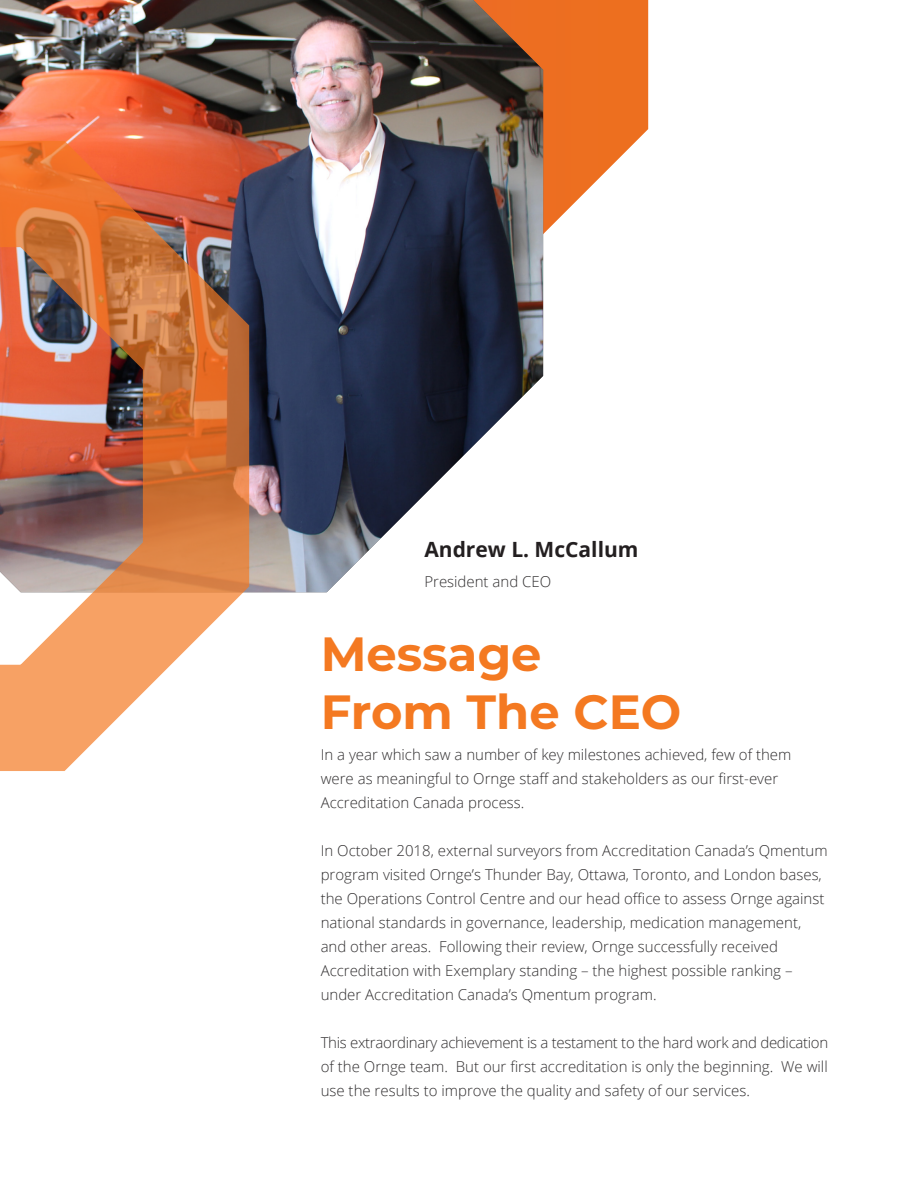
<style>
.page{position:relative;width:918px;height:1188px;background:#fff}
.page>*{position:absolute;margin:0;border:0;box-sizing:border-box;transform-origin:0 0}
.Headline{font:700 48px "Montserrat";color:#f47921}
.Name{font:700 21px "Open Sans";color:#231f20}
.body_text{font:300 15px/24px "Open Sans";color:#312f30}
</style>
<div class="page">
<svg style="left:543px;top:0;width:105px;height:274px"></svg>
<img style="left:0;top:0;width:543px;height:592px">
<img style="left:0;top:139px;width:251px;height:632px">
<p class="Name" style="left:424px;top:535px;width:216px">Andrew L. McCallum</p>
<p class="body_text" style="left:424px;top:569px;width:128px">President and CEO</p>
<p class="Headline" style="left:321px;top:620px;width:222px">Message</p>
<p class="Headline" style="left:321px;top:677px;width:362px">From The CEO</p>
<p class="body_text" style="left:321px;top:742px;width:472px">In a year which saw a number of key milestones achieved, few of them were as meaningful to Ornge staff and stakeholders as our first-ever<br>Accreditation Canada process.</p>
<p class="body_text" style="left:321px;top:838px;width:509px">In October 2018, external surveyors from Accreditation Canada’s Qmentum program visited Ornge’s Thunder Bay, Ottawa, Toronto, and London bases, the Operations Control Centre and our head office to assess Ornge against national standards in governance, leadership, medication management, and other areas. Following their review, Ornge successfully received Accreditation with Exemplary standing – the highest possible ranking – under Accreditation Canada’s Qmentum program.</p>
<p class="body_text" style="left:321px;top:1030px;width:509px;text-align:justify">This extraordinary achievement is a testament to the hard work and dedication of the Ornge team. But our first accreditation is only the beginning. We will use the results to improve the quality and safety of our services.</p>
</div>
